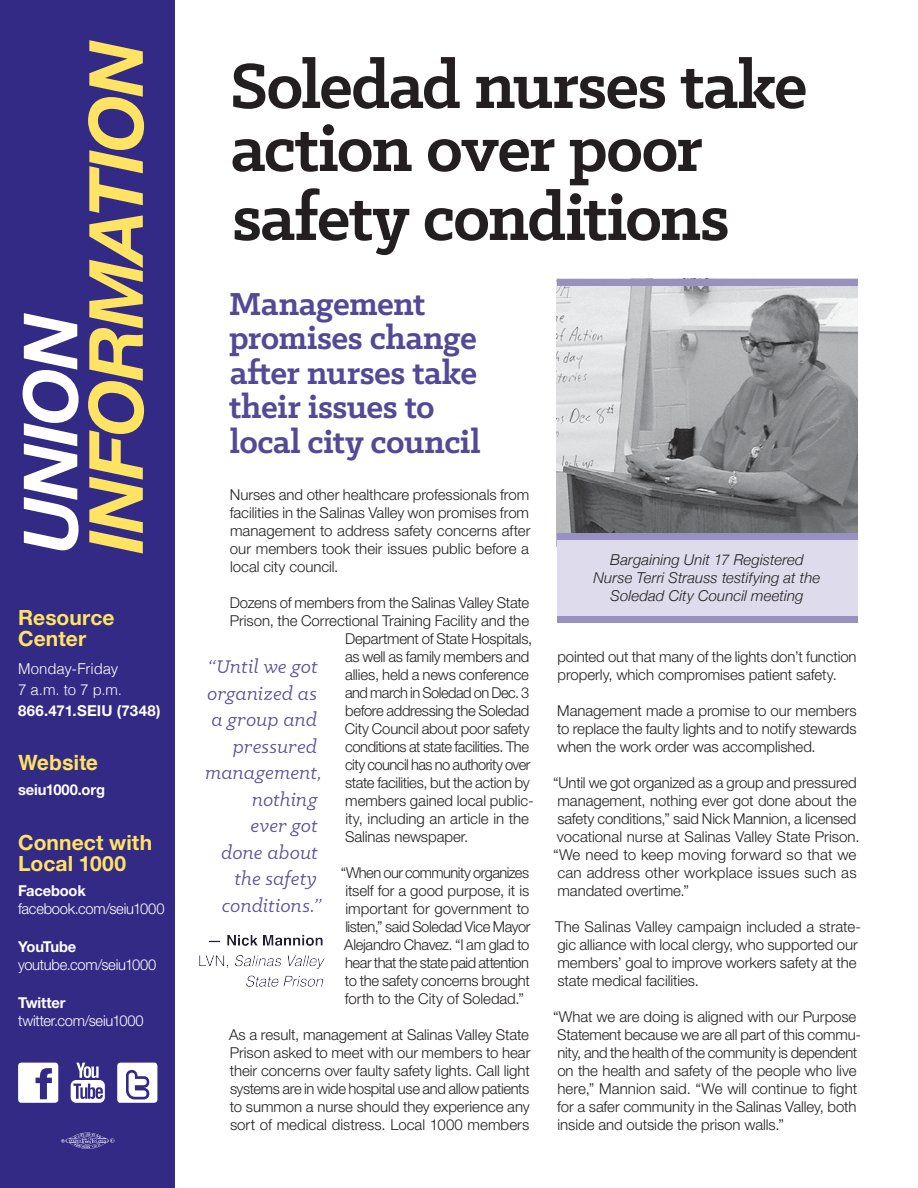
<style>
.page{position:relative;width:918px;height:1188px;background:#fff}
.page>*{position:absolute;margin:0;border:0;box-sizing:border-box;transform-origin:0 0}
.t1{font:700 72px/63px "Klinic Slab";letter-spacing:-.025em;color:#231f20}
.t2{font:700 36px/34.5px "Klinic Slab";letter-spacing:-.01em;color:#534996}
.t3{font:italic 500 21px/26.4px "Klinic Slab";letter-spacing:-.005em;color:#746aaa;text-align:right}
.t4{font:700 21px/21px "Helvetica Neue LT Std";letter-spacing:.005em;color:#ffe363}
.t5{font:700 21px "Helvetica";letter-spacing:-.005em;color:#ffe363}
.t6{font:300 15px/18px "Helvetica Neue LT Std";letter-spacing:-.005em;color:#231f20;text-align:justify}
.t7{font:italic 300 15px/18px "Helvetica Neue";letter-spacing:.005em;color:#231f20;text-align:center}
.t8{font:300 15px "Helvetica Neue LT Std";letter-spacing:-.02em;color:#fff}
.t9{font:300 15px "Helvetica Neue LT Std";letter-spacing:-.035em;color:#231f20}
.t10{font:300 15px "Helvetica Neue LT Std";letter-spacing:-.03em;color:#231f20}
.t11{font:300 15px "Helvetica Neue LT Std";letter-spacing:-.025em;color:#231f20}
.t12{font:700 15px "Helvetica Neue LT Std";letter-spacing:-.01em;color:#fff}
.t13{font:300 15px/21px "Helvetica";letter-spacing:-.01em;color:#fff}
.t14{font:700 15px "Helvetica Neue LT Std";letter-spacing:.015em;color:#fff}
.t15{font:700 15px "Helvetica Neue LT Std";letter-spacing:-.05em;color:#fff}
</style>
<div class="page">
<div style="left:0;top:0;width:176px;height:1188px;background:#332a86"></div>
<svg style="left:88px;top:40px;width:56px;height:514px"></svg>
<svg style="left:23px;top:313px;width:56px;height:237px"></svg>
<div style="left:117px;top:1063px;width:40px;height:40px;background:#fff;border-radius:3px"></div>
<svg style="left:126px;top:1070px;width:24px;height:29px"></svg>
<div style="left:71px;top:1080px;width:34px;height:23px;background:#fff;border-radius:5px"></div>
<svg style="left:76px;top:1063px;width:23px;height:15px"></svg>
<svg style="left:73px;top:1084px;width:30px;height:15px"></svg>
<svg style="left:18px;top:1063px;width:40px;height:40px"></svg>
<svg style="left:61px;top:1133px;width:53px;height:16px"></svg>
<img style="left:557px;top:285px;width:300px;height:248px">
<div style="left:162px;top:634px;width:184px;height:366px;background:#332a86;opacity:.2"></div>
<div style="left:557px;top:537px;width:300px;height:84px;background:#dedcec"></div>
<div style="left:557px;top:279px;width:300px;height:6px;background:#9890c1"></div>
<div style="left:557px;top:533px;width:300px;height:7px;background:#9890c1"></div>
<div style="left:557px;top:616px;width:300px;height:7px;background:#9890c1"></div>
<h3 class="t4" style="left:18px;top:606px;width:98px">Resource<br>Center</h3>
<p class="t13" style="left:18px;top:657px;width:106px">Monday-Friday<br>7 a.m. to 7 p.m.</p>
<p class="t14" style="left:18px;top:701px;width:144px">866.471.SEIU (7348)</p>
<h3 class="t5" style="left:18px;top:746px;width:81px">Website</h3>
<p class="t12" style="left:18px;top:780px;width:88px">seiu1000.org</p>
<h3 class="t4" style="left:18px;top:831px;width:136px">Connect with<br>Local 1000</h3>
<p class="t12" style="left:18px;top:881px;width:69px">Facebook</p>
<p class="t8" style="left:18px;top:899px;width:148px">facebook.com/seiu1000</p>
<p class="t15" style="left:18px;top:937px;width:60px">YouTube</p>
<p class="t8" style="left:18px;top:955px;width:140px">youtube.com/seiu1000</p>
<p class="t12" style="left:18px;top:993px;width:49px">Twitter</p>
<p class="t8" style="left:18px;top:1011px;width:127px">twitter.com/seiu1000</p>
<h1 class="t1" style="left:230px;top:52px;width:579px">Soledad nurses take action over poor</h1>
<h1 class="t1" style="left:232px;top:184px;width:499px">safety conditions</h1>
<h2 class="t2" style="left:229px;top:286px;width:253px">Management promises change after nurses take their issues to local city council</h2>
<p class="t6" style="left:230px;top:485px;width:302px">Nurses and other healthcare professionals from facilities in the Salinas Valley won promises from management to address safety concerns after our members took their issues public before a local city council.</p>
<p class="t6" style="left:230px;top:593px;width:301px">Dozens of members from the Salinas Valley State</p>
<p class="t6" style="left:230px;top:611px;width:301px">Prison, the Correctional Training Facility and the</p>
<p class="t6" style="left:345px;top:629px;width:189px">Department of State Hospitals,</p>
<p class="t6" style="left:345px;top:647px;width:186px">as well as family members and</p>
<p class="t6" style="left:345px;top:665px;width:185px">allies, held a news conference</p>
<p class="t9" style="left:345px;top:683px;width:186px">and march in Soledad on Dec. 3</p>
<p class="t6" style="left:345px;top:701px;width:185px">before addressing the Soledad</p>
<p class="t6" style="left:345px;top:719px;width:186px">City Council about poor safety</p>
<p class="t10" style="left:345px;top:737px;width:186px">conditions at state facilities. The</p>
<p class="t9" style="left:345px;top:755px;width:187px">city council has no authority over</p>
<p class="t11" style="left:345px;top:773px;width:186px">state facilities, but the action by</p>
<p class="t6" style="left:345px;top:791px;width:190px">members gained local public-</p>
<p class="t6" style="left:345px;top:809px;width:185px">ity, including an article in the</p>
<p class="t6" style="left:345px;top:827px;width:125px">Salinas newspaper.</p>
<p class="t6" style="left:341px;top:863px;width:191px">“When our community organizes itself for a good purpose, it is important for government to listen,” said Soledad Vice Mayor Alejandro Chavez. “I am glad to hear that the state paid attention to the safety concerns brought forth to the City of Soledad.”</p>
<p class="t6" style="left:229px;top:1025px;width:303px">As a result, management at Salinas Valley State Prison asked to meet with our members to hear their concerns over faulty safety lights. Call light systems are in wide hospital use and allow patients to summon a nurse should they experience any sort of medical distress. Local 1000 members</p>
<p class="t7" style="left:594px;top:550px;width:228px">Bargaining Unit 17 Registered<br>Nurse Terri Strauss testifying at the<br>Soledad City Council meeting</p>
<p class="t6" style="left:557px;top:647px;width:301px">pointed out that many of the lights don’t function properly, which compromises patient safety.</p>
<p class="t6" style="left:557px;top:701px;width:301px">Management made a promise to our members to replace the faulty lights and to notify stewards when the work order was accomplished.</p>
<p class="t6" style="left:553px;top:773px;width:308px;text-align:left">“Until we got organized as a group and pressured management, nothing ever got done about the safety conditions,” said Nick Mannion, a licensed vocational nurse at Salinas Valley State Prison. “We need to keep moving forward so that we can address other workplace issues such as mandated overtime.”</p>
<p class="t6" style="left:555px;top:917px;width:307px;text-align:left">The Salinas Valley campaign included a strate&shy;gic alliance with local clergy, who supported our members’ goal to improve workers safety at the state medical facilities.</p>
<p class="t6" style="left:553px;top:1007px;width:309px;text-align:left">“What we are doing is aligned with our Purpose Statement because we are all part of this commu&shy;nity, and the health of the community is dependent on the health and safety of the people who live here,” Mannion said. “We will continue to fight for a safer community in the Salinas Valley, both inside and outside the prison walls.”</p>
<h3 class="t3" style="left:205px;top:653px;width:118px">“Until we got organized as a group and pressured management, nothing<br>ever got<br>done about the safety conditions.”</h3>
</div>
